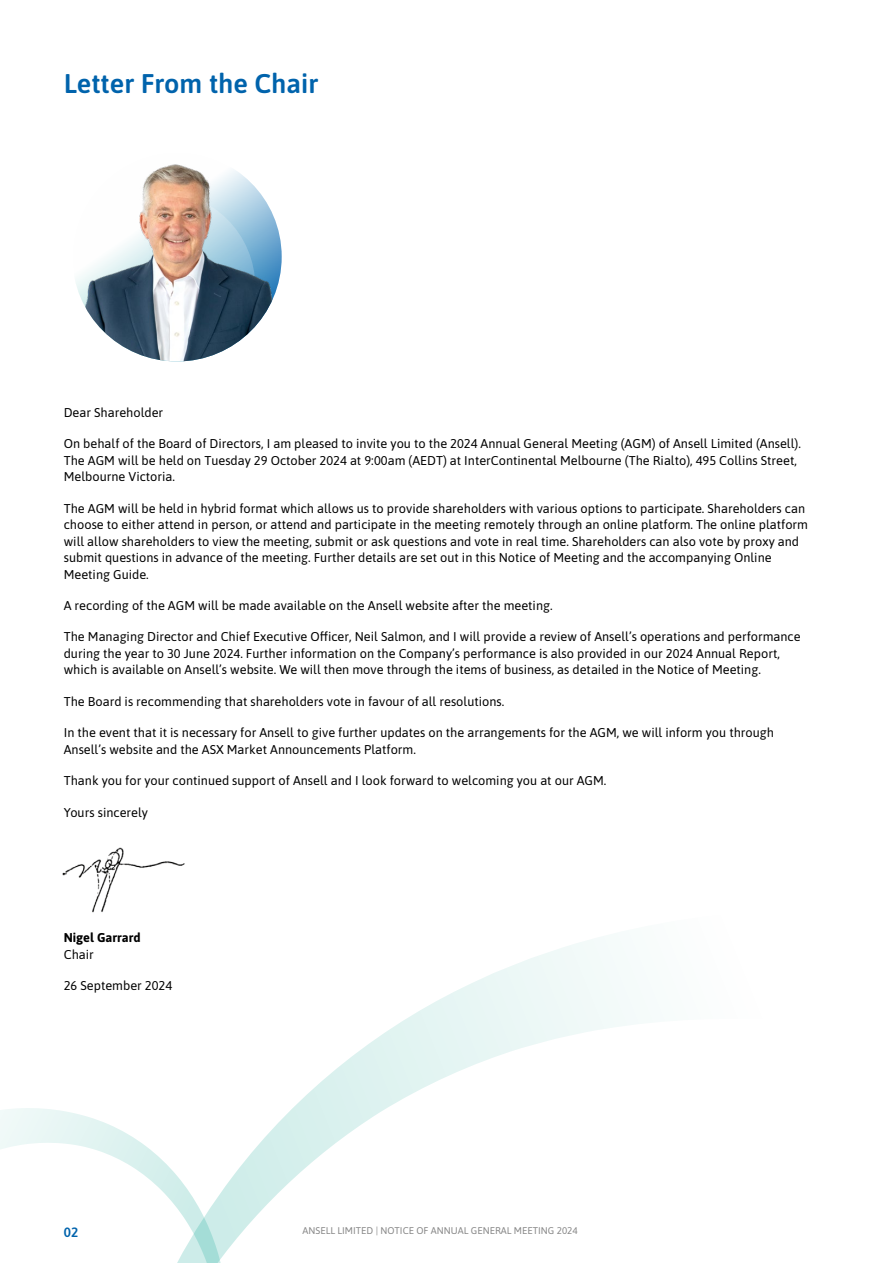
<style>
.page{position:relative;width:893px;height:1263px;background:#fff}
.page>*{position:absolute;margin:0;border:0;box-sizing:border-box;transform-origin:0 0}
.t1{font:600 27px "Asap";color:#0063ac}
.t2{font:600 13.5px "Asap";color:#0063ac}
.t3{font:12.75px/16.5px "Asap";color:#000}
.t4{font:700 12.75px "Asap";color:#000}
.t5{font:9.75px "Asap";color:#878787}
</style>
<div class="page">
<img style="left:62px;top:847px;width:123px;height:66px">
<img style="left:72px;top:152px;width:210px;height:209px;border-radius:105px">
<svg style="left:136px;top:909px;width:503px;height:340px"></svg>
<svg style="left:0;top:1108px;width:228px;height:155px"></svg>
<h1 class="t1" style="left:64px;top:65px;width:256px">Letter From the Chair</h1>
<p class="t3" style="left:64px;top:404px;width:101px">Dear Shareholder</p>
<p class="t3" style="left:64px;top:435px;width:739px">On behalf of the Board of Directors, I am pleased to invite you to the 2024 Annual General Meeting (AGM) of Ansell Limited (Ansell).<br>The AGM will be held on Tuesday 29 October 2024 at 9:00am (AEDT) at InterContinental Melbourne (The Rialto), 495 Collins Street,<br>Melbourne Victoria.</p>
<p class="t3" style="left:64px;top:499px;width:746px">The AGM will be held in hybrid format which allows us to provide shareholders with various options to participate. Shareholders can choose to either attend in person, or attend and participate in the meeting remotely through an online platform. The online platform will allow shareholders to view the meeting, submit or ask questions and vote in real time. Shareholders can also vote by proxy and submit questions in advance of the meeting. Further details are set out in this Notice of Meeting and the accompanying Online Meeting Guide.</p>
<p class="t3" style="left:64px;top:597px;width:490px">A recording of the AGM will be made available on the Ansell website after the meeting.</p>
<p class="t3" style="left:64px;top:628px;width:738px">The Managing Director and Chief Executive Officer, Neil Salmon, and I will provide a review of Ansell’s operations and performance during the year to 30 June 2024. Further information on the Company’s performance is also provided in our 2024 Annual Report, which is available on Ansell’s website. We will then move through the items of business, as detailed in the Notice of Meeting.</p>
<p class="t3" style="left:64px;top:692px;width:442px">The Board is recommending that shareholders vote in favour of all resolutions.</p>
<p class="t3" style="left:64px;top:724px;width:712px">In the event that it is necessary for Ansell to give further updates on the arrangements for the AGM, we will inform you through<br>Ansell’s website and the ASX Market Announcements Platform.</p>
<p class="t3" style="left:64px;top:772px;width:544px">Thank you for your continued support of Ansell and I look forward to welcoming you at our AGM.</p>
<p class="t3" style="left:64px;top:803px;width:86px">Yours sincerely</p>
<p class="t4" style="left:64px;top:928px;width:78px">Nigel Garrard</p>
<p class="t3" style="left:64px;top:945px;width:32px">Chair</p>
<p class="t3" style="left:64px;top:976px;width:110px">26 September 2024</p>
<p class="t2" style="left:64px;top:1223px;width:16px">02</p>
<p class="t5" style="left:302px;top:1223px;width:277px">ANSELL LIMITED | NOTICE OF ANNUAL GENERAL MEETING 2024</p>
</div>
